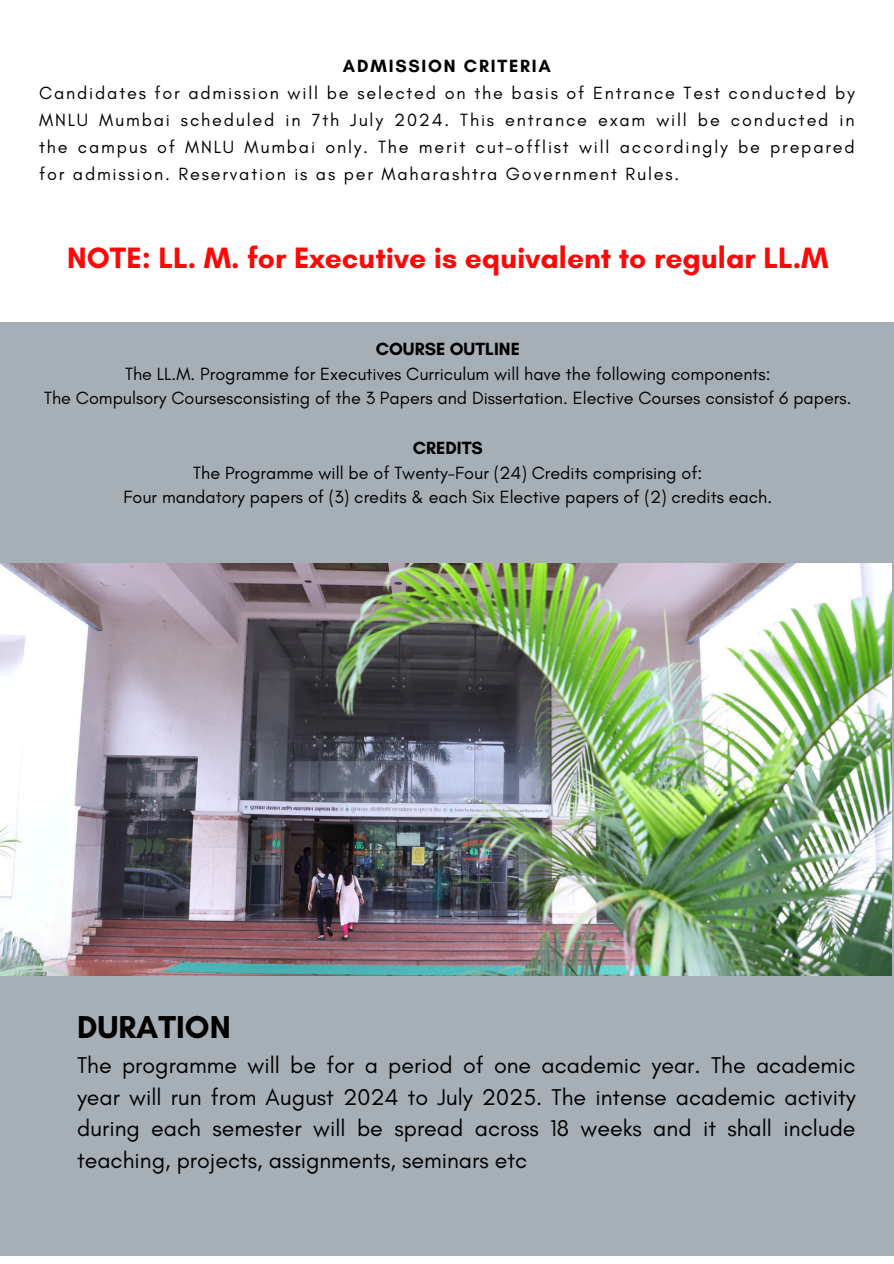
<style>
.page{position:relative;width:894px;height:1264px;background:#fff}
.page>*{position:absolute;margin:0;border:0;box-sizing:border-box;transform-origin:0 0}
.t1{font:700 32.25px "Glacial Indifference";color:#000}
.t2{font:700 30px "Glacial Indifference";color:#fd0808}
.t3{font:23.25px/31.5px "Glacial Indifference";color:#000;text-align:justify}
.t4{font:18px/27px "Glacial Indifference";color:#000;text-align:justify}
.t5{font:700 18px "Glacial Indifference";color:#000}
.t6{font:700 18px "Glacial Indifference";letter-spacing:.1em;color:#000}
</style>
<div class="page">
<div style="left:0;top:322px;width:893px;height:933px;background:#a7afb6"></div>
<img style="left:0;top:563px;width:891px;height:412px">
<p class="t6" style="left:343px;top:55px;width:209px">ADMISSION CRITERIA</p>
<h1 class="t4" style="left:39px;top:79px;width:816px">Candidates for admission will be selected on the basis of Entrance Test conducted by MNLU Mumbai scheduled in 7th July 2024. This entrance exam will be conducted in the campus of MNLU Mumbai only. The merit cut-offlist will accordingly be prepared for admission. Reservation is as per Maharashtra Government Rules.</h1>
<p class="t2" style="left:67px;top:240px;width:762px">NOTE: LL. M. for Executive is equivalent to regular LL.M</p>
<p class="t5" style="left:375px;top:338px;width:146px">COURSE OUTLINE</p>
<p class="t4" style="left:125px;top:360px;width:646px">The LL.M. Programme for Executives Curriculum will have the following components:</p>
<p class="t4" style="left:44px;top:384px;width:808px">The Compulsory Coursesconsisting of the 3 Papers and Dissertation. Elective Courses consistof 6 papers.</p>
<p class="t5" style="left:412px;top:437px;width:72px">CREDITS</p>
<p class="t4" style="left:193px;top:459px;width:510px">The Programme will be of Twenty-Four (24) Credits comprising of:</p>
<p class="t4" style="left:123px;top:483px;width:650px">Four mandatory papers of (3) credits &amp; each Six Elective papers of (2) credits each.</p>
<h2 class="t1" style="left:77px;top:1007px;width:155px">DURATION</h2>
<h2 class="t3" style="left:77px;top:1049px;width:779px">The programme will be for a period of one academic year. The academic year will run from August 2024 to July 2025. The intense academic activity during each semester will be spread across 18 weeks and it shall include teaching, projects, assignments, seminars etc</h2>
</div>
